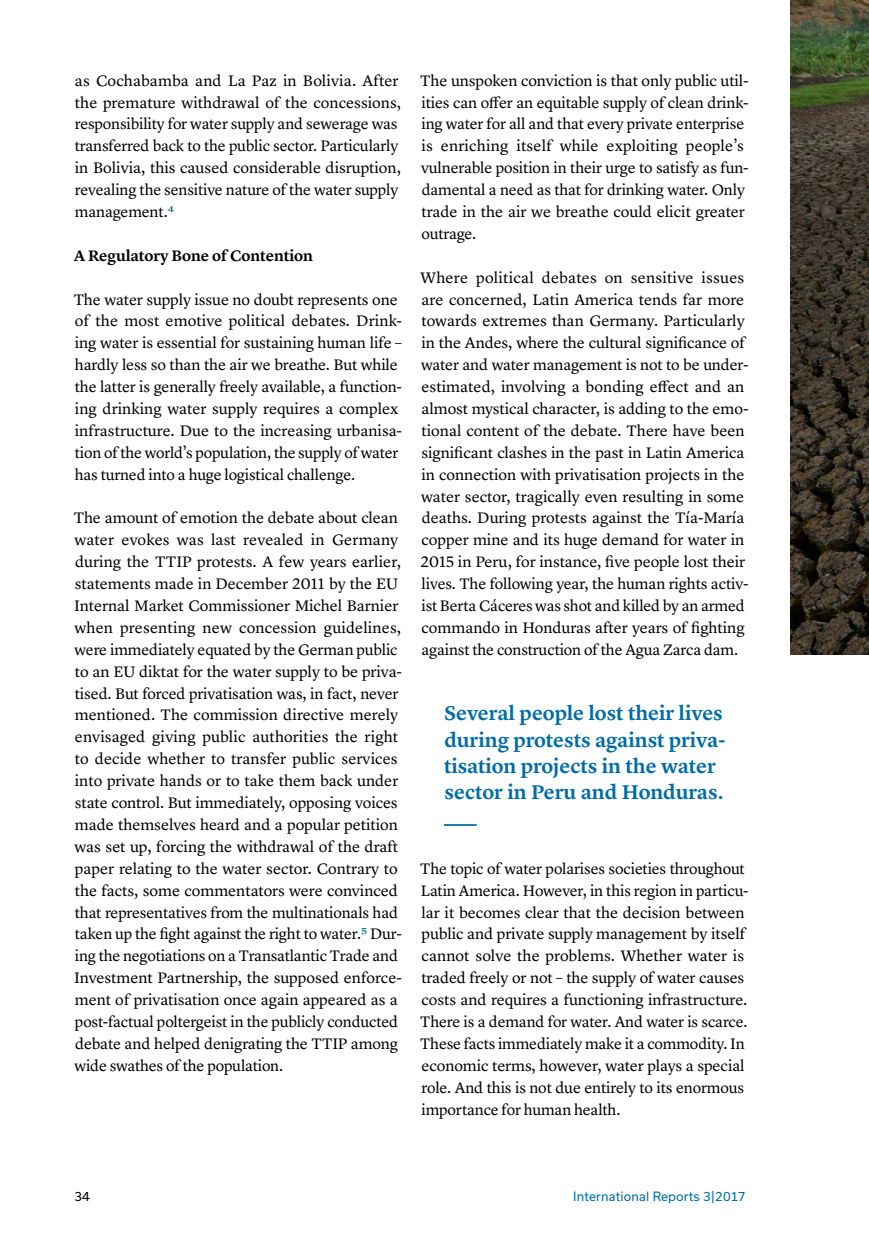
<style>
.page{position:relative;width:869px;height:1246px;background:#fff}
.page>*{position:absolute;margin:0;border:0;box-sizing:border-box;transform-origin:0 0}
.t1{font:600 20.65px/26.2px "Lyon Text";letter-spacing:-.005em;color:#006ca6}
.t2{font:15.75px/21.9px "Lyon Text";letter-spacing:-.005em;color:#000}
.t3{font:600 15.75px "Lyon Text";color:#000}
.t4{font:12.25px "Usual";letter-spacing:.015em;color:#006ca6}
.t5{font:12.25px "Usual";color:#000}
.s1{color:#006ca6}
</style>
<div class="page">
<hr style="left:443px;top:824px;width:33px;height:1px;background:#006ca6">
<img style="left:790px;top:0;width:78px;height:654px">
<p class="t2" style="left:75px;top:68px;width:328px">as Cochabamba and La Paz in Bolivia. After the premature withdrawal of the concessions, responsibility for water supply and sewerage was transferred back to the public sector. Particularly in Bolivia, this caused considerable disruption, revealing the sensitive nature of the water supply management.<span class="s1">4</span></p>
<p class="t3" style="left:74px;top:243px;width:241px">A Regulatory Bone of Contention</p>
<p class="t2" style="left:74px;top:287px;width:330px">The water supply issue no doubt represents one of the most emotive political debates. Drink&shy;ing water is essential for sustaining human life – hardly less so than the air we breathe. But while the latter is generally freely available, a function&shy;ing drinking water supply requires a complex infrastructure. Due to the increasing urbanisa&shy;tion of the world’s population, the supply of water has turned into a huge logistical challenge.</p>
<p class="t2" style="left:74px;top:506px;width:330px">The amount of emotion the debate about clean water evokes was last revealed in Germany during the TTIP protests. A few years earlier, statements made in December 2011 by the EU Internal Market Commissioner Michel Barnier when presenting new concession guidelines, were immediately equated by the German public to an EU diktat for the water supply to be priva&shy;tised. But forced privatisation was, in fact, never mentioned. The commission directive merely envisaged giving public authorities the right to decide whether to transfer public services into private hands or to take them back under state control. But immediately, opposing voices made themselves heard and a popular petition was set up, forcing the withdrawal of the draft paper relating to the water sector. Contrary to the facts, some commentators were convinced that representatives from the multinationals had taken up the fight against the right to water.<span class="s1">5</span> Dur&shy;ing the negotiations on a Transatlantic Trade and Investment Partnership, the supposed enforce&shy;ment of privatisation once again appeared as a post-factual poltergeist in the publicly conducted debate and helped denigrating the TTIP among wide swathes of the population.</p>
<p class="t2" style="left:420px;top:68px;width:330px">The unspoken conviction is that only public util&shy;ities can offer an equitable supply of clean drink&shy;ing water for all and that every private enterprise is enriching itself while exploiting people’s vulnerable position in their urge to satisfy as fun&shy;damental a need as that for drinking water. Only trade in the air we breathe could elicit greater outrage.</p>
<p class="t2" style="left:420px;top:265px;width:329px">Where political debates on sensitive issues are concerned, Latin America tends far more towards extremes than Germany. Particularly in the Andes, where the cultural significance of water and water management is not to be under&shy;estimated, involving a bonding effect and an almost mystical character, is adding to the emo&shy;tional content of the debate. There have been significant clashes in the past in Latin America in connection with privatisation projects in the water sector, tragically even resulting in some deaths. During protests against the Tía-María copper mine and its huge demand for water in 2015 in Peru, for instance, five people lost their lives. The following year, the human rights activ&shy;ist Berta Cáceres was shot and killed by an armed commando in Honduras after years of fighting against the construction of the Agua Zarca dam.</p>
<h1 class="t1" style="left:444px;top:698px;width:283px">Several people lost their lives during protests against priva&shy;tisation projects in the water sector in Peru and Honduras.</h1>
<p class="t2" style="left:420px;top:856px;width:329px">The topic of water polarises societies throughout Latin America. However, in this region in particu&shy;lar it becomes clear that the decision between public and private supply management by itself cannot solve the problems. Whether water is traded freely or not – the supply of water causes costs and requires a functioning infrastructure.<br>There is a demand for water. And water is scarce.<br>These facts immediately make it a commodity. In economic terms, however, water plays a special role. And this is not due entirely to its enormous importance for human health.</p>
<p class="t5" style="left:74px;top:1188px;width:17px">34</p>
<p class="t4" style="left:573px;top:1188px;width:173px">International Reports 3|2017</p>
</div>
